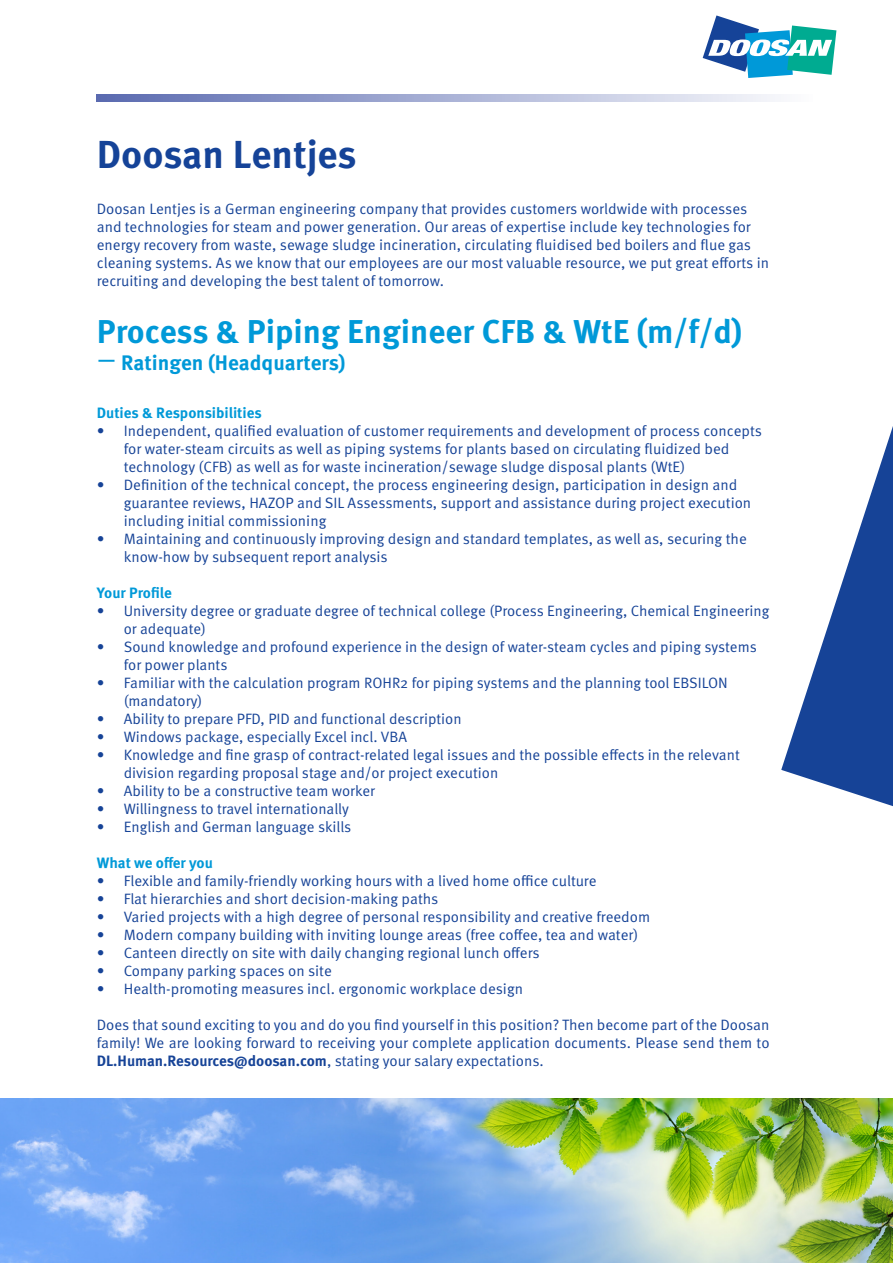
<style>
.page{position:relative;width:893px;height:1263px;background:#fff}
.page>*{position:absolute;margin:0;border:0;box-sizing:border-box;transform-origin:0 0}
.HL1{font:700 39px "Meta Pro";color:#154398}
.HL2{font:700 33px "Meta Pro";color:#0099d8}
.HL2-2{font:700 21px "Meta Pro";color:#0099d8}
.Copy{font:15px/18px "Meta Pro Norm";color:#164397}
.HL2-3{font:700 15px "Meta Pro";color:#0099d8}
.s1{font-family:"Meta Pro Norm";font-weight:400;font-size:33px}
.s2{font-family:"Meta Pro";font-weight:700}
</style>
<div class="page">
<svg style="left:703px;top:15px;width:133px;height:63px"></svg>
<svg style="left:97px;top:94px;width:678px;height:8px;background:#a6afd4"></svg>
<svg style="left:781px;top:426px;width:112px;height:381px"></svg>
<img style="left:0;top:1099px;width:893px;height:164px">
<p class="HL1" style="left:97px;top:124px;width:261px">Doosan Lentjes</p>
<p class="Copy" style="left:97px;top:199px;width:674px">Doosan Lentjes is a German engineering company that provides customers worldwide with processes and technologies for steam and power generation. Our areas of expertise include key technologies for energy recovery from waste, sewage sludge incineration, circulating fluidised bed boilers and flue gas cleaning systems. As we know that our employees are our most valuable resource, we put great efforts in recruiting and developing the best talent of tomorrow.</p>
<p class="HL2" style="left:97px;top:306px;width:647px">Process &amp; Piping Engineer CFB &amp; WtE (m/f/d)</p>
<p class="HL2-2" style="left:97px;top:347px;width:250px"><span class="s1">−</span> Ratingen (Headquarters)</p>
<p class="HL2-3" style="left:97px;top:401px;width:167px">Duties &amp; Responsibilities</p>
<p class="Copy" style="left:124px;top:421px;width:640px;text-indent:-27px">• Independent, qualified evaluation of customer requirements and development of process concepts for water-steam circuits as well as piping systems for plants based on circulating fluidized bed technology (CFB) as well as for waste incineration/sewage sludge disposal plants (WtE)</p>
<p class="Copy" style="left:124px;top:475px;width:629px;text-indent:-27px">• Definition of the technical concept, the process engineering design, participation in design and guarantee reviews, HAZOP and SIL Assessments, support and assistance during project execution including initial commissioning</p>
<p class="Copy" style="left:124px;top:529px;width:625px;text-indent:-27px">• Maintaining and continuously improving design and standard templates, as well as, securing the know-how by subsequent report analysis</p>
<p class="HL2-3" style="left:97px;top:581px;width:77px">Your Profile</p>
<p class="Copy" style="left:124px;top:601px;width:647px;text-indent:-27px">• University degree or graduate degree of technical college (Process Engineering, Chemical Engineering or adequate)</p>
<p class="Copy" style="left:124px;top:637px;width:635px;text-indent:-27px">• Sound knowledge and profound experience in the design of water-steam cycles and piping systems for power plants</p>
<p class="Copy" style="left:124px;top:673px;width:605px;text-indent:-27px">• Familiar with the calculation program ROHR2 for piping systems and the planning tool EBSILON (mandatory)</p>
<p class="Copy" style="left:97px;top:709px;width:366px">• Ability to prepare PFD, PID and functional description</p>
<p class="Copy" style="left:97px;top:727px;width:312px">• Windows package, especially Excel incl. VBA</p>
<p class="Copy" style="left:124px;top:745px;width:617px;text-indent:-27px">• Knowledge and fine grasp of contract-related legal issues and the possible effects in the relevant division regarding proposal stage and/or project execution</p>
<p class="Copy" style="left:97px;top:781px;width:280px">• Ability to be a constructive team worker</p>
<p class="Copy" style="left:97px;top:799px;width:254px">• Willingness to travel internationally</p>
<p class="Copy" style="left:97px;top:817px;width:256px">• English and German language skills</p>
<p class="HL2-3" style="left:97px;top:851px;width:118px">What we offer you</p>
<p class="Copy" style="left:97px;top:871px;width:501px">• Flexible and family-friendly working hours with a lived home office culture</p>
<p class="Copy" style="left:97px;top:889px;width:343px">• Flat hierarchies and short decision-making paths</p>
<p class="Copy" style="left:97px;top:907px;width:555px">• Varied projects with a high degree of personal responsibility and creative freedom</p>
<p class="Copy" style="left:97px;top:925px;width:543px">• Modern company building with inviting lounge areas (free coffee, tea and water)</p>
<p class="Copy" style="left:97px;top:943px;width:445px">• Canteen directly on site with daily changing regional lunch offers</p>
<p class="Copy" style="left:97px;top:961px;width:237px">• Company parking spaces on site</p>
<p class="Copy" style="left:97px;top:979px;width:428px">• Health-promoting measures incl. ergonomic workplace design</p>
<p class="Copy" style="left:97px;top:1015px;width:674px;text-align:justify">Does that sound exciting to you and do you find yourself in this position? Then become part of the Doosan family! We are looking forward to receiving your complete application documents. Please send them to <span class="s2">DL.Human.Resources@doosan.com</span>, stating your salary expectations.</p>
</div>
